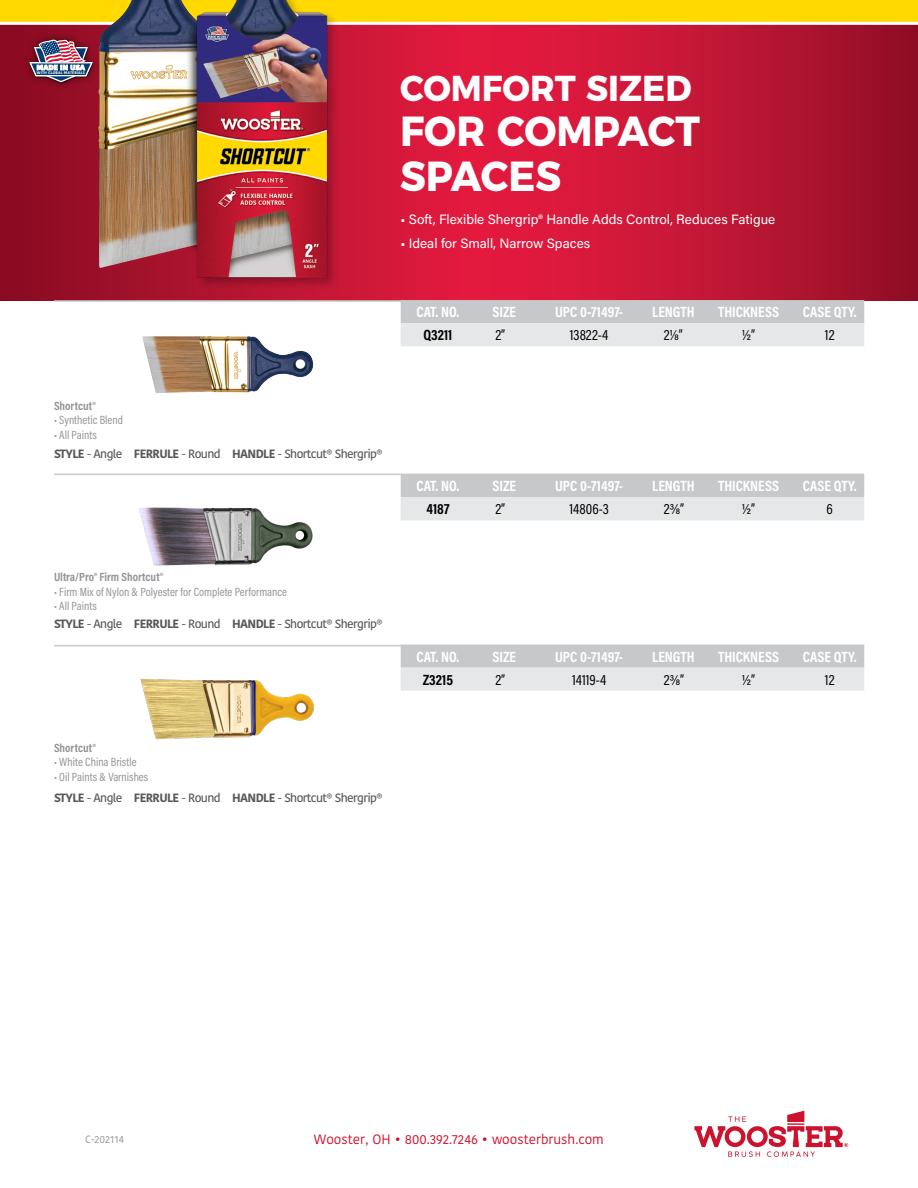
<style>
.page{position:relative;width:918px;height:1188px;background:#fff}
.page>*{position:absolute;margin:0;border:0;box-sizing:border-box;transform-origin:0 0}
.t1{font:700 42px/45px "Montserrat";color:#fff;scale:.95 1}
.t2{font:700 36px "Montserrat";color:#fff;scale:.95 1}
.t3{font:700 15px "Acumin Pro Cond";color:#fff}
.t4{font:15px "Acumin Pro Cond";color:#000}
.t5{font:700 15px "Acumin Pro Cond";letter-spacing:.005em;color:#000}
.t6{font:13.5px "Acumin Pro";color:#fff}
.t7{font:13.5px "Kohinoor Telugu";color:#cd122d}
.t8{font:500 12px "Kohinoor Telugu";letter-spacing:-.05em;color:#58595b}
.t9{font:12px "Acumin Pro Cond";color:#939598}
.t10{font:700 12px "Acumin Pro Cond";color:#939598}
.t11{font:10.5px "Kohinoor Telugu";color:#939598}
.t12{font:700 6.9px "Kohinoor Bangla";color:#fff;scale:1.1 1}
.t13{font:700 3.75px "Kohinoor Bangla";letter-spacing:.02em;color:#fff}
.s1{font-weight:700}
.s2{font-weight:400}
</style>
<div class="page">
<svg style="left:0;top:242px;width:918px;height:58px;background:#bc1432"></svg>
<svg style="left:694px;top:1111px;width:154px;height:46px"></svg>
<hr style="left:54px;top:300px;width:810px;height:2px;background:#c7c8ca">
<hr style="left:54px;top:645px;width:810px;height:1px;background:#c7c8ca">
<img style="left:97px;top:242px;width:90px;height:26px">
<img style="left:140px;top:679px;width:174px;height:61px">
<img style="left:187px;top:242px;width:154px;height:47px">
<img style="left:139px;top:507px;width:174px;height:59px">
<img style="left:142px;top:336px;width:171px;height:57px">
<svg style="left:401px;top:300px;width:463px;height:46px;background:#d6d7d8"></svg>
<svg style="left:0;top:0;width:918px;height:242px;background:#bb3c3d"></svg>
<hr style="left:54px;top:474px;width:810px;height:1px;background:#c7c8ca">
<svg style="left:401px;top:475px;width:463px;height:45px;background:#d6d7d9"></svg>
<svg style="left:401px;top:646px;width:463px;height:45px;background:#d7d8d9"></svg>
<p class="t12" style="left:37px;top:61px;width:46px">MADE IN USA</p>
<p class="t13" style="left:37px;top:69px;width:50px">WITH GLOBAL MATERIALS</p>
<h2 class="t2" style="left:400px;top:58px;width:308px">COMFORT SIZED</h2>
<h1 class="t1" style="left:400px;top:105px;width:317px">FOR COMPACT<br>SPACES</h1>
<p class="t6" style="left:400px;top:210px;width:376px">• Soft, Flexible Shergrip® Handle Adds Control, Reduces Fatigue</p>
<p class="t6" style="left:400px;top:234px;width:191px">• Ideal for Small, Narrow Spaces</p>
<p class="t3" style="left:416px;top:302px;width:45px">CAT. NO.</p>
<p class="t3" style="left:493px;top:302px;width:25px">SIZE</p>
<p class="t3" style="left:555px;top:302px;width:70px">UPC 0-71497-</p>
<p class="t3" style="left:652px;top:302px;width:44px">LENGTH</p>
<p class="t3" style="left:718px;top:302px;width:63px">THICKNESS</p>
<p class="t3" style="left:803px;top:302px;width:55px">CASE QTY.</p>
<p class="t5" style="left:424px;top:325px;width:30px">Q3211</p>
<p class="t4" style="left:495px;top:325px;width:11px">2”</p>
<p class="t4" style="left:570px;top:325px;width:40px">13822-4</p>
<p class="t4" style="left:664px;top:325px;width:20px">21/8”</p>
<p class="t4" style="left:742px;top:325px;width:14px">1/2”</p>
<p class="t4" style="left:825px;top:325px;width:11px">12</p>
<p class="t10" style="left:54px;top:398px;width:43px">Shortcut®</p>
<p class="t9" style="left:54px;top:413px;width:70px">• Synthetic Blend</p>
<p class="t9" style="left:54px;top:427px;width:44px">• All Paints</p>
<p class="t8" style="left:54px;top:446px;width:330px"><span class="s1">STYLE</span> <span class="s2">-</span> Angle <span class="s1">FERRULE</span> <span class="s2">-</span> Round <span class="s1">HANDLE</span> <span class="s2">-</span> Shortcut® Shergrip®</p>
<p class="t10" style="left:54px;top:569px;width:111px">Ultra/Pro® Firm Shortcut®</p>
<p class="t9" style="left:54px;top:584px;width:235px">• Firm Mix of Nylon &amp; Polyester for Complete Performance</p>
<p class="t9" style="left:54px;top:598px;width:44px">• All Paints</p>
<p class="t8" style="left:54px;top:617px;width:330px"><span class="s1">STYLE</span> <span class="s2">-</span> Angle <span class="s1">FERRULE</span> <span class="s2">-</span> Round <span class="s1">HANDLE</span> <span class="s2">-</span> Shortcut® Shergrip®</p>
<p class="t10" style="left:54px;top:740px;width:43px">Shortcut®</p>
<p class="t9" style="left:54px;top:754px;width:84px">• White China Bristle</p>
<p class="t9" style="left:54px;top:769px;width:96px">• Oil Paints &amp; Varnishes</p>
<p class="t8" style="left:54px;top:790px;width:330px"><span class="s1">STYLE</span> <span class="s2">-</span> Angle <span class="s1">FERRULE</span> <span class="s2">-</span> Round <span class="s1">HANDLE</span> <span class="s2">-</span> Shortcut® Shergrip®</p>
<p class="t3" style="left:416px;top:476px;width:45px">CAT. NO.</p>
<p class="t3" style="left:493px;top:476px;width:25px">SIZE</p>
<p class="t3" style="left:555px;top:476px;width:70px">UPC 0-71497-</p>
<p class="t3" style="left:652px;top:476px;width:44px">LENGTH</p>
<p class="t3" style="left:718px;top:476px;width:63px">THICKNESS</p>
<p class="t3" style="left:803px;top:476px;width:55px">CASE QTY.</p>
<p class="t5" style="left:426px;top:499px;width:25px">4187</p>
<p class="t4" style="left:495px;top:500px;width:11px">2”</p>
<p class="t4" style="left:569px;top:500px;width:41px">14806-3</p>
<p class="t4" style="left:664px;top:500px;width:22px">23/8”</p>
<p class="t4" style="left:742px;top:500px;width:14px">1/2”</p>
<p class="t4" style="left:827px;top:500px;width:8px">6</p>
<p class="t3" style="left:416px;top:647px;width:45px">CAT. NO.</p>
<p class="t3" style="left:493px;top:647px;width:25px">SIZE</p>
<p class="t3" style="left:555px;top:647px;width:70px">UPC 0-71497-</p>
<p class="t3" style="left:652px;top:647px;width:44px">LENGTH</p>
<p class="t3" style="left:718px;top:647px;width:63px">THICKNESS</p>
<p class="t3" style="left:803px;top:647px;width:55px">CASE QTY.</p>
<p class="t5" style="left:423px;top:670px;width:32px">Z3215</p>
<p class="t4" style="left:495px;top:670px;width:11px">2”</p>
<p class="t4" style="left:572px;top:670px;width:36px">14119-4</p>
<p class="t4" style="left:664px;top:670px;width:22px">23/8”</p>
<p class="t4" style="left:742px;top:670px;width:14px">1/2”</p>
<p class="t4" style="left:825px;top:670px;width:11px">12</p>
<p class="t11" style="left:85px;top:1133px;width:40px">C-202114</p>
<p class="t7" style="left:314px;top:1131px;width:291px">Wooster, OH • 800.392.7246 • woosterbrush.com</p>
</div>
